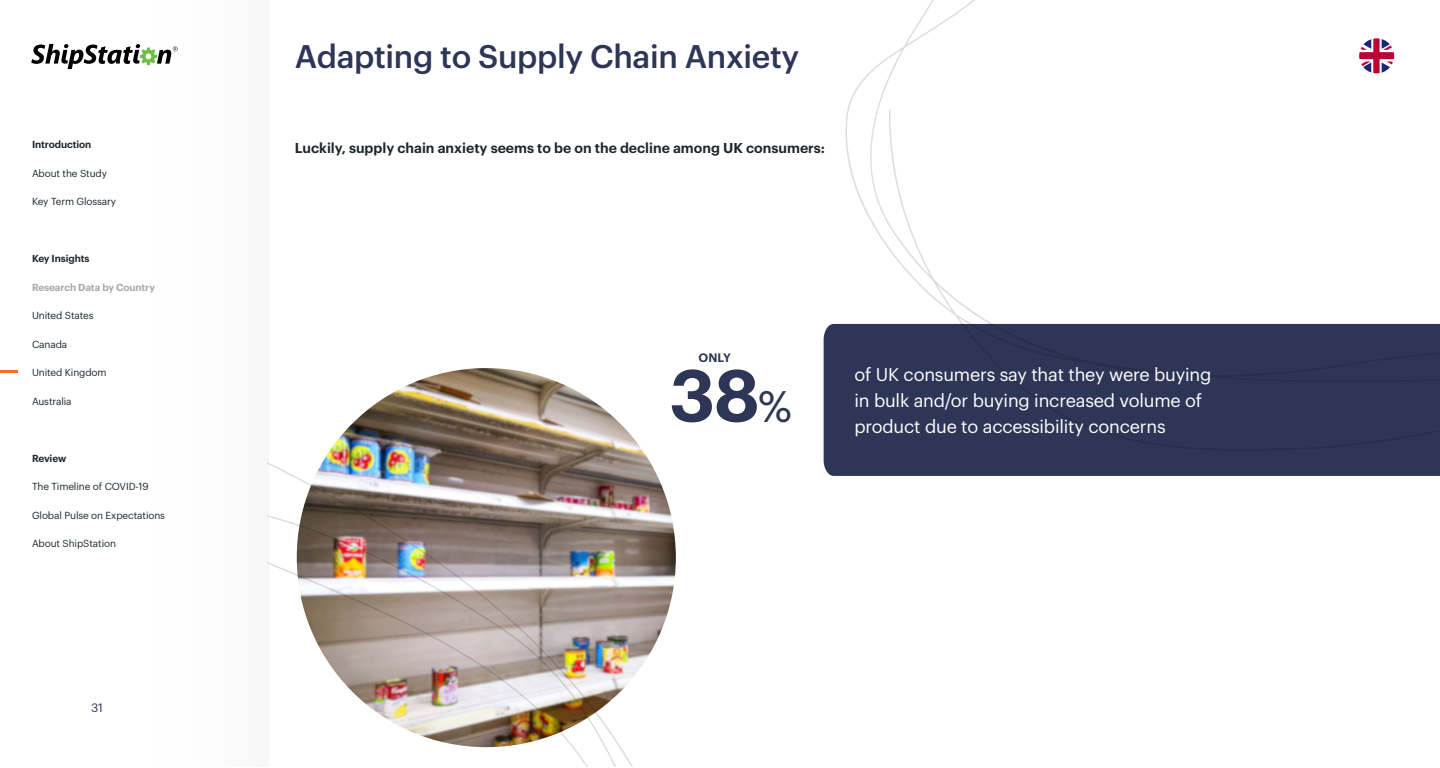
<style>
.page{position:relative;width:1440px;height:768px;background:#fff}
.page>*{position:absolute;margin:0;border:0;box-sizing:border-box;transform-origin:0 0}
.t1{font:600 72px "Graphik";color:#2e3657}
.t2{font:500 32px "Graphik";letter-spacing:-.01em;color:#2e3657}
.t3{font:18px/26px "Graphik";letter-spacing:-.01em;color:#fff}
.t4{font:600 14px "Graphik";color:#1c272c}
.t5{font:600 12px "Graphik";color:#2e3657}
.t6{font:12px "Graphik";color:#2e3657}
.t7{font:10px "Graphik";letter-spacing:-.01em;color:#1c272c}
.t8{font:600 10px "Graphik";letter-spacing:-.01em;color:#1c272c}
.t9{font:600 10px "Graphik";letter-spacing:-.01em;color:#a4a9ab}
.s1{font-weight:400;font-size:43.2px}
</style>
<div class="page">
<svg style="left:31px;top:44px;width:147px;height:25px"></svg>
<svg style="left:842px;top:0;width:598px;height:324px"></svg>
<svg style="left:267px;top:397px;width:409px;height:370px"></svg>
<hr style="left:0;top:370px;width:18px;height:3px;background:#fc6b28">
<div style="left:824px;top:324px;width:616px;height:152px;background:#2e3657"></div>
<img style="left:297px;top:368px;width:379px;height:379px;border-radius:190px">
<p class="t8" style="left:32px;top:137px;width:61px">Introduction</p>
<p class="t7" style="left:32px;top:166px;width:76px">About the Study</p>
<p class="t7" style="left:32px;top:194px;width:86px">Key Term Glossary</p>
<p class="t8" style="left:32px;top:251px;width:59px">Key Insights</p>
<p class="t9" style="left:32px;top:279px;width:125px">Research Data by Country</p>
<p class="t7" style="left:32px;top:308px;width:63px">United States</p>
<p class="t7" style="left:32px;top:337px;width:37px">Canada</p>
<p class="t7" style="left:32px;top:365px;width:76px">United Kingdom</p>
<p class="t7" style="left:32px;top:394px;width:41px">Australia</p>
<p class="t8" style="left:32px;top:450px;width:36px">Review</p>
<p class="t7" style="left:32px;top:479px;width:118px">The Timeline of COVID-19</p>
<p class="t7" style="left:32px;top:508px;width:135px">Global Pulse on Expectations</p>
<p class="t7" style="left:32px;top:536px;width:86px">About ShipStation</p>
<p class="t6" style="left:91px;top:699px;width:13px">31</p>
<h2 class="t2" style="left:295px;top:32px;width:506px">Adapting to Supply Chain Anxiety</h2>
<h3 class="t4" style="left:295px;top:137px;width:532px">Luckily, supply chain anxiety seems to be on the decline among UK consumers:</h3>
<p class="t5" style="left:699px;top:349px;width:34px">ONLY</p>
<h1 class="t1" style="left:669px;top:340px;width:124px">38<span class="s1">%</span></h1>
<h3 class="t3" style="left:854px;top:360px;width:358px">of UK consumers say that they were buying in bulk and/or buying increased volume of product due to accessibility concerns</h3>
</div>
